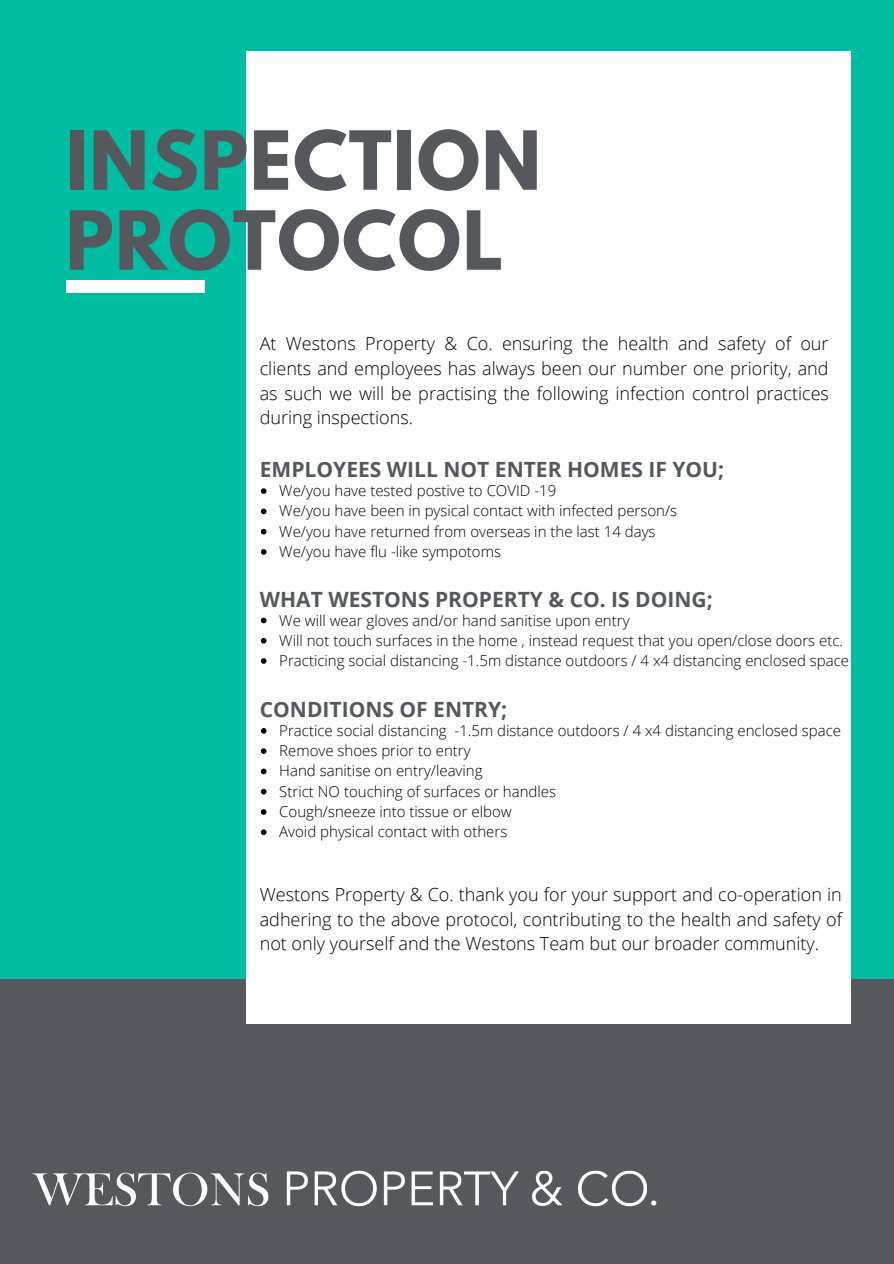
<style>
.page{position:relative;width:894px;height:1264px;background:#fff}
.page>*{position:absolute;margin:0;border:0;box-sizing:border-box;transform-origin:0 0}
.t1{font:700 72px/79.9px "League Spartan";letter-spacing:.02em;color:#55595d}
.t2{font:700 21px "Open Sans";color:#55595d}
.t3{font:300 18px/24.8px "Open Sans";color:#000;text-align:justify}
.t4{font:300 15px/20.2px "Open Sans";color:#000}
</style>
<div class="page">
<div style="left:0;top:0;width:893px;height:1263px;background:#55595d"></div>
<div style="left:0;top:0;width:893px;height:978px;background:#00bca1"></div>
<div style="left:247px;top:51px;width:603px;height:972px;background:#fff"></div>
<div style="left:66px;top:280px;width:138px;height:13px;background:#fff"></div>
<img style="left:32px;top:1170px;width:625px;height:37px">
<svg style="left:261px;top:488px;width:5px;height:6px"></svg>
<svg style="left:261px;top:508px;width:5px;height:6px"></svg>
<svg style="left:261px;top:529px;width:5px;height:5px"></svg>
<svg style="left:261px;top:549px;width:5px;height:6px"></svg>
<svg style="left:261px;top:617px;width:5px;height:6px"></svg>
<svg style="left:261px;top:638px;width:5px;height:5px"></svg>
<svg style="left:261px;top:658px;width:5px;height:5px"></svg>
<svg style="left:261px;top:728px;width:5px;height:5px"></svg>
<svg style="left:261px;top:748px;width:5px;height:6px"></svg>
<svg style="left:261px;top:768px;width:5px;height:6px"></svg>
<svg style="left:261px;top:788px;width:5px;height:6px"></svg>
<svg style="left:261px;top:809px;width:5px;height:5px"></svg>
<svg style="left:261px;top:829px;width:5px;height:6px"></svg>
<h1 class="t1" style="left:66px;top:130px;width:477px">INSPECTION<br>PROTOCOL</h1>
<p class="t3" style="left:260px;top:331px;width:570px">At Westons Property &amp; Co. ensuring the health and safety of our clients and employees has always been our number one priority, and as such we will be practising the following infection control practices during inspections.</p>
<h2 class="t2" style="left:260px;top:455px;width:466px">EMPLOYEES WILL NOT ENTER HOMES IF YOU;</h2>
<p class="t4" style="left:279px;top:480px;width:399px">We/you have tested postive to COVID -19<br>We/you have been in pysical contact with infected person/s We/you have returned from overseas in the last 14 days We/you have flu -like sympotoms</p>
<h2 class="t2" style="left:260px;top:584px;width:454px">WHAT WESTONS PROPERTY &amp; CO. IS DOING;</h2>
<p class="t4" style="left:279px;top:609px;width:571px">We will wear gloves and/or hand sanitise upon entry<br>Will not touch surfaces in the home , instead request that you open/close doors etc.<br>Practicing social distancing -1.5m distance outdoors / 4 x4 distancing enclosed space</p>
<h2 class="t2" style="left:260px;top:694px;width:249px">CONDITIONS OF ENTRY;</h2>
<p class="t4" style="left:279px;top:720px;width:563px">Practice social distancing -1.5m distance outdoors / 4 x4 distancing enclosed space Remove shoes prior to entry<br>Hand sanitise on entry/leaving<br>Strict NO touching of surfaces or handles<br>Cough/sneeze into tissue or elbow<br>Avoid physical contact with others</p>
<p class="t3" style="left:260px;top:881px;width:583px">Westons Property &amp; Co. thank you for your support and co-operation in adhering to the above protocol, contributing to the health and safety of not only yourself and the Westons Team but our broader community.</p>
</div>
